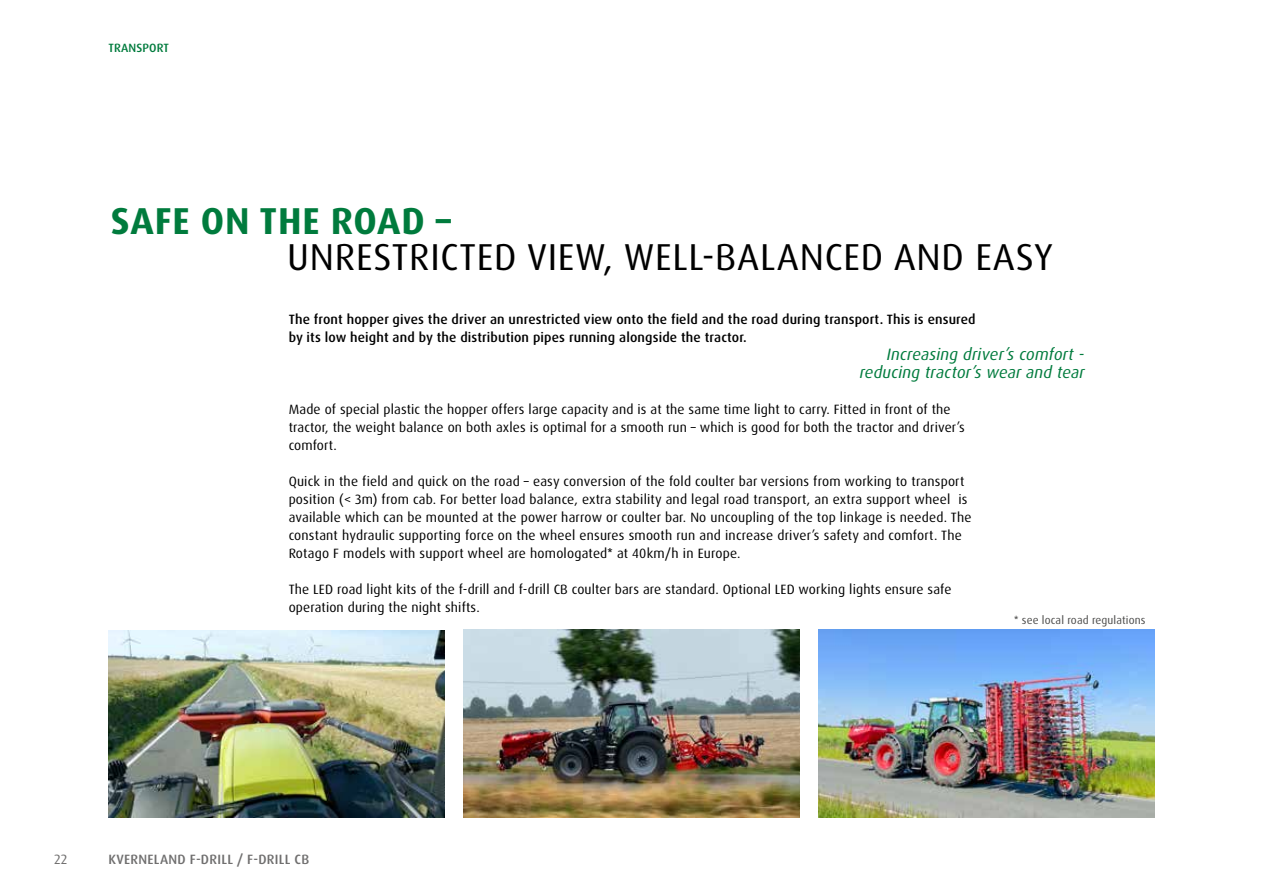
<style>
.page{position:relative;width:1263px;height:893px;background:#fff}
.page>*{position:absolute;margin:0;border:0;box-sizing:border-box;transform-origin:0 0}
.t1{font:37.5px "Dax Pro";letter-spacing:.02em;color:#000}
.t2{font:700 37.5px "Dax Pro";letter-spacing:.02em;color:#007b3d}
.t3{font:italic 16.5px/18px "Dax Pro";letter-spacing:.01em;color:#007b3d;text-align:right}
.t4{font:13.5px/18px "Dax Pro";letter-spacing:.01em;color:#000}
.t5{font:500 13.5px/18px "Dax Pro";letter-spacing:.01em;color:#000}
.t6{font:500 13.5px "Dax Pro";letter-spacing:.02em;color:#706f6f}
.t7{font:13.5px "Dax Pro";color:#706f6f}
.t8{font:500 12px "Dax Pro";letter-spacing:.01em;color:#007b3d}
.t9{font:11.25px "Dax Pro";letter-spacing:.01em;color:#4a4a49}
.s1{font-family:"Arial"}
</style>
<div class="page">
<img style="left:819px;top:630px;width:335px;height:188px">
<img style="left:464px;top:630px;width:335px;height:188px">
<img style="left:108px;top:630px;width:336px;height:188px">
<p class="t8" style="left:108px;top:40px;width:62px">TRANSPORT</p>
<h1 class="t2" style="left:111px;top:197px;width:342px">SAFE ON THE ROAD –</h1>
<h1 class="t1" style="left:287px;top:233px;width:767px">UNRESTRICTED VIEW, WELL-BALANCED AND EASY</h1>
<p class="t5" style="left:289px;top:310px;width:688px">The front hopper gives the driver an unrestricted view onto the field and the road during transport. This is ensured by its low height and by the distribution pipes running alongside the tractor.</p>
<p class="t3" style="left:860px;top:345px;width:227px">Increasing driver’s comfort - reducing tractor’s wear and tear</p>
<p class="t4" style="left:289px;top:400px;width:677px">Made of special plastic the hopper offers large capacity and is at the same time light to carry. Fitted in front of the tractor, the weight balance on both axles is optimal for a smooth run – which is good for both the tractor and driver’s comfort.</p>
<p class="t4" style="left:289px;top:472px;width:684px">Quick in the field and quick on the road – easy conversion of the fold coulter bar versions from working to transport position (&lt; 3m) from cab. For better load balance, extra stability and legal road transport, an extra support wheel is available which can be mounted at the power harrow or coulter bar. No uncoupling of the top linkage is needed. The constant hydraulic supporting force on the wheel ensures smooth run and increase driver’s safety and comfort. The Rotago F models with support wheel are homologated<span class="s1">*</span> at 40km/h in Europe.</p>
<p class="t4" style="left:289px;top:580px;width:664px">The LED road light kits of the f-drill and f-drill CB coulter bars are standard. Optional LED working lights ensure safe operation during the night shifts.</p>
<p class="t9" style="left:1014px;top:613px;width:133px"><span class="s1">*</span> see local road regulations</p>
<p class="t7" style="left:54px;top:851px;width:15px">22</p>
<p class="t6" style="left:108px;top:851px;width:202px">KVERNELAND F-DRILL / F-DRILL CB</p>
</div>
